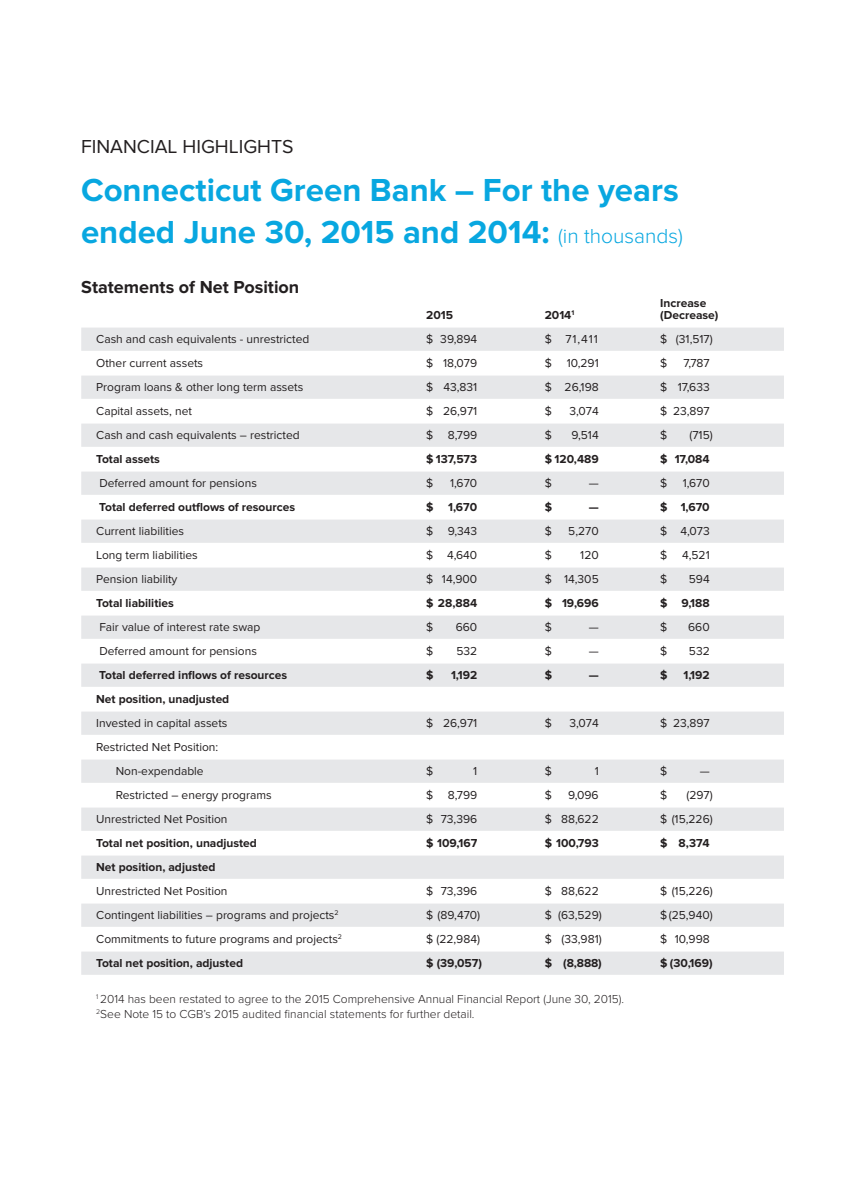
<style>
.page{position:relative;width:864px;height:1188px;background:#fff}
.page>*{position:absolute;margin:0;border:0;box-sizing:border-box;transform-origin:0 0}
.t1{font:700 33px "Proxima Nova";color:#08a7e0}
.t2{font:19.5px "Proxima Nova";color:#231f20}
.t3{font:700 18px "Proxima Nova";color:#231f20}
.t4{font:12px "Proxima Nova";color:#231f20}
.t5{font:700 12px "Proxima Nova";color:#231f20}
.t6{font:300 12px "Proxima Nova";color:#231f20}
.s1{font-weight:300;font-size:21px}
</style>
<div class="page">
<div style="left:81px;top:328px;width:703px;height:23px;background:#e6e7e9"></div>
<div style="left:81px;top:376px;width:703px;height:23px;background:#e6e7e9"></div>
<div style="left:81px;top:424px;width:703px;height:23px;background:#e6e7e9"></div>
<div style="left:81px;top:472px;width:703px;height:23px;background:#e6e7e9"></div>
<div style="left:81px;top:520px;width:703px;height:23px;background:#e6e7e9"></div>
<div style="left:81px;top:568px;width:703px;height:23px;background:#e6e7e9"></div>
<div style="left:81px;top:616px;width:703px;height:23px;background:#e6e7e9"></div>
<div style="left:81px;top:664px;width:703px;height:23px;background:#e6e7e9"></div>
<div style="left:81px;top:712px;width:703px;height:23px;background:#e6e7e9"></div>
<div style="left:81px;top:760px;width:703px;height:23px;background:#e6e7e9"></div>
<div style="left:81px;top:808px;width:703px;height:23px;background:#e6e7e9"></div>
<div style="left:81px;top:856px;width:703px;height:23px;background:#e6e7e9"></div>
<div style="left:81px;top:904px;width:703px;height:23px;background:#e6e7e9"></div>
<div style="left:81px;top:952px;width:703px;height:23px;background:#e6e7e9"></div>
<p class="t2" style="left:81px;top:135px;width:214px">FINANCIAL HIGHLIGHTS</p>
<p class="t1" style="left:81px;top:171px;width:599px">Connecticut Green Bank – For the years</p>
<p class="t1" style="left:81px;top:213px;width:603px">ended June 30, 2015 and 2014: <span class="s1">(in thousands)</span></p>
<p class="t3" style="left:81px;top:277px;width:220px">Statements of Net Position</p>
<p class="t5" style="left:660px;top:296px;width:48px">Increase</p>
<p class="t5" style="left:426px;top:308px;width:28px">2015</p>
<p class="t5" style="left:545px;top:308px;width:31px">2014<sup>1</sup></p>
<p class="t5" style="left:660px;top:308px;width:60px">(Decrease)</p>
<p class="t4" style="left:96px;top:332px;width:215px">Cash and cash equivalents - unrestricted</p>
<p class="t4" style="left:426px;top:332px;width:53px">$ 39,894</p>
<p class="t4" style="left:545px;top:332px;width:55px">$ 71,411</p>
<p class="t4" style="left:660px;top:332px;width:54px">$ (31,517)</p>
<p class="t4" style="left:96px;top:356px;width:108px">Other current assets</p>
<p class="t4" style="left:426px;top:356px;width:52px">$ 18,079</p>
<p class="t4" style="left:545px;top:356px;width:55px">$ 10,291</p>
<p class="t4" style="left:660px;top:356px;width:9px">$</p>
<p class="t4" style="left:683px;top:356px;width:28px">7,787</p>
<p class="t4" style="left:96px;top:380px;width:209px">Program loans &amp; other long term assets</p>
<p class="t4" style="left:426px;top:380px;width:53px">$ 43,831</p>
<p class="t4" style="left:545px;top:380px;width:56px">$ 26,198</p>
<p class="t4" style="left:660px;top:380px;width:51px">$ 17,633</p>
<p class="t4" style="left:96px;top:404px;width:97px">Capital assets, net</p>
<p class="t4" style="left:426px;top:404px;width:53px">$ 26,971</p>
<p class="t4" style="left:545px;top:404px;width:9px">$</p>
<p class="t4" style="left:569px;top:404px;width:31px">3,074</p>
<p class="t4" style="left:660px;top:404px;width:51px">$ 23,897</p>
<p class="t4" style="left:96px;top:428px;width:205px">Cash and cash equivalents – restricted</p>
<p class="t4" style="left:426px;top:428px;width:53px">$ 8,799</p>
<p class="t4" style="left:545px;top:428px;width:9px">$</p>
<p class="t4" style="left:571px;top:428px;width:29px">9,514</p>
<p class="t4" style="left:660px;top:428px;width:9px">$</p>
<p class="t4" style="left:689px;top:428px;width:25px">(715)</p>
<p class="t5" style="left:96px;top:452px;width:65px">Total assets</p>
<p class="t5" style="left:426px;top:452px;width:52px">$ 137,573</p>
<p class="t5" style="left:545px;top:452px;width:56px">$ 120,489</p>
<p class="t5" style="left:660px;top:452px;width:51px">$ 17,084</p>
<p class="t4" style="left:99px;top:476px;width:159px">Deferred amount for pensions</p>
<p class="t4" style="left:426px;top:476px;width:9px">$</p>
<p class="t4" style="left:450px;top:476px;width:29px">1,670</p>
<p class="t4" style="left:545px;top:476px;width:9px">$</p>
<p class="t4" style="left:589px;top:476px;width:11px">—</p>
<p class="t4" style="left:660px;top:476px;width:9px">$</p>
<p class="t4" style="left:683px;top:476px;width:29px">1,670</p>
<p class="t5" style="left:99px;top:500px;width:197px">Total deferred outflows of resources</p>
<p class="t5" style="left:426px;top:500px;width:52px">$ 1,670</p>
<p class="t5" style="left:545px;top:500px;width:9px">$</p>
<p class="t5" style="left:589px;top:500px;width:11px">—</p>
<p class="t5" style="left:660px;top:500px;width:51px">$ 1,670</p>
<p class="t4" style="left:96px;top:524px;width:89px">Current liabilities</p>
<p class="t4" style="left:426px;top:524px;width:52px">$ 9,343</p>
<p class="t4" style="left:545px;top:524px;width:9px">$</p>
<p class="t4" style="left:568px;top:524px;width:32px">5,270</p>
<p class="t4" style="left:660px;top:524px;width:51px">$ 4,073</p>
<p class="t4" style="left:96px;top:548px;width:103px">Long term liabilities</p>
<p class="t4" style="left:426px;top:548px;width:52px">$ 4,640</p>
<p class="t4" style="left:545px;top:548px;width:9px">$</p>
<p class="t4" style="left:580px;top:548px;width:20px">120</p>
<p class="t4" style="left:660px;top:548px;width:51px">$ 4,521</p>
<p class="t4" style="left:96px;top:572px;width:83px">Pension liability</p>
<p class="t4" style="left:426px;top:572px;width:52px">$ 14,900</p>
<p class="t4" style="left:545px;top:572px;width:55px">$ 14,305</p>
<p class="t4" style="left:660px;top:572px;width:9px">$</p>
<p class="t4" style="left:689px;top:572px;width:22px">594</p>
<p class="t5" style="left:96px;top:596px;width:79px">Total liabilities</p>
<p class="t5" style="left:426px;top:596px;width:53px">$ 28,884</p>
<p class="t5" style="left:545px;top:596px;width:56px">$ 19,696</p>
<p class="t5" style="left:660px;top:596px;width:51px">$ 9,188</p>
<p class="t4" style="left:99px;top:620px;width:163px">Fair value of interest rate swap</p>
<p class="t4" style="left:426px;top:620px;width:9px">$</p>
<p class="t4" style="left:456px;top:620px;width:23px">660</p>
<p class="t4" style="left:545px;top:620px;width:9px">$</p>
<p class="t4" style="left:589px;top:620px;width:11px">—</p>
<p class="t4" style="left:660px;top:620px;width:9px">$</p>
<p class="t4" style="left:688px;top:620px;width:23px">660</p>
<p class="t4" style="left:99px;top:644px;width:159px">Deferred amount for pensions</p>
<p class="t4" style="left:426px;top:644px;width:9px">$</p>
<p class="t4" style="left:456px;top:644px;width:22px">532</p>
<p class="t4" style="left:545px;top:644px;width:9px">$</p>
<p class="t4" style="left:589px;top:644px;width:11px">—</p>
<p class="t4" style="left:660px;top:644px;width:9px">$</p>
<p class="t4" style="left:689px;top:644px;width:22px">532</p>
<p class="t5" style="left:99px;top:668px;width:189px">Total deferred inflows of resources</p>
<p class="t5" style="left:426px;top:668px;width:9px">$</p>
<p class="t5" style="left:451px;top:668px;width:28px">1,192</p>
<p class="t5" style="left:545px;top:668px;width:9px">$</p>
<p class="t5" style="left:589px;top:668px;width:11px">—</p>
<p class="t5" style="left:660px;top:668px;width:9px">$</p>
<p class="t5" style="left:684px;top:668px;width:28px">1,192</p>
<p class="t5" style="left:96px;top:692px;width:135px">Net position, unadjusted</p>
<p class="t4" style="left:96px;top:716px;width:133px">Invested in capital assets</p>
<p class="t4" style="left:426px;top:716px;width:53px">$ 26,971</p>
<p class="t4" style="left:545px;top:716px;width:9px">$</p>
<p class="t4" style="left:569px;top:716px;width:31px">3,074</p>
<p class="t4" style="left:660px;top:716px;width:51px">$ 23,897</p>
<p class="t4" style="left:96px;top:740px;width:124px">Restricted Net Position:</p>
<p class="t4" style="left:116px;top:764px;width:89px">Non-expendable</p>
<p class="t4" style="left:426px;top:764px;width:9px">$</p>
<p class="t4" style="left:473px;top:764px;width:6px">1</p>
<p class="t4" style="left:545px;top:764px;width:9px">$</p>
<p class="t4" style="left:595px;top:764px;width:6px">1</p>
<p class="t4" style="left:660px;top:764px;width:9px">$</p>
<p class="t4" style="left:700px;top:764px;width:11px">—</p>
<p class="t4" style="left:116px;top:788px;width:157px">Restricted – energy programs</p>
<p class="t4" style="left:426px;top:788px;width:53px">$ 8,799</p>
<p class="t4" style="left:545px;top:788px;width:9px">$</p>
<p class="t4" style="left:568px;top:788px;width:32px">9,096</p>
<p class="t4" style="left:660px;top:788px;width:9px">$</p>
<p class="t4" style="left:686px;top:788px;width:28px">(297)</p>
<p class="t4" style="left:96px;top:812px;width:133px">Unrestricted Net Position</p>
<p class="t4" style="left:426px;top:812px;width:52px">$ 73,396</p>
<p class="t4" style="left:545px;top:812px;width:56px">$ 88,622</p>
<p class="t4" style="left:660px;top:812px;width:54px">$ (15,226)</p>
<p class="t5" style="left:96px;top:836px;width:162px">Total net position, unadjusted</p>
<p class="t5" style="left:426px;top:836px;width:52px">$ 109,167</p>
<p class="t5" style="left:545px;top:836px;width:55px">$ 100,793</p>
<p class="t5" style="left:660px;top:836px;width:51px">$ 8,374</p>
<p class="t5" style="left:96px;top:860px;width:121px">Net position, adjusted</p>
<p class="t4" style="left:96px;top:884px;width:133px">Unrestricted Net Position</p>
<p class="t4" style="left:426px;top:884px;width:52px">$ 73,396</p>
<p class="t4" style="left:545px;top:884px;width:56px">$ 88,622</p>
<p class="t4" style="left:660px;top:884px;width:54px">$ (15,226)</p>
<p class="t4" style="left:96px;top:908px;width:244px">Contingent liabilities – programs and projects<sup>2</sup></p>
<p class="t4" style="left:426px;top:908px;width:56px">$ (89,470)</p>
<p class="t4" style="left:545px;top:908px;width:59px">$ (63,529)</p>
<p class="t4" style="left:660px;top:908px;width:54px">$(25,940)</p>
<p class="t4" style="left:96px;top:932px;width:247px">Commitments to future programs and projects<sup>2</sup></p>
<p class="t4" style="left:426px;top:932px;width:55px">$ (22,984)</p>
<p class="t4" style="left:545px;top:932px;width:59px">$ (33,981)</p>
<p class="t4" style="left:660px;top:932px;width:51px">$ 10,998</p>
<p class="t5" style="left:96px;top:956px;width:148px">Total net position, adjusted</p>
<p class="t5" style="left:426px;top:956px;width:57px">$ (39,057)</p>
<p class="t5" style="left:545px;top:956px;width:59px">$ (8,888)</p>
<p class="t5" style="left:660px;top:956px;width:54px">$ (30,169)</p>
<p class="t6" style="left:96px;top:992px;width:529px"><sup>1</sup> 2014 has been restated to agree to the 2015 Comprehensive Annual Financial Report (June 30, 2015).</p>
<p class="t6" style="left:96px;top:1007px;width:380px"><sup>2</sup>See Note 15 to CGB’s 2015 audited financial statements for further detail.</p>
</div>
